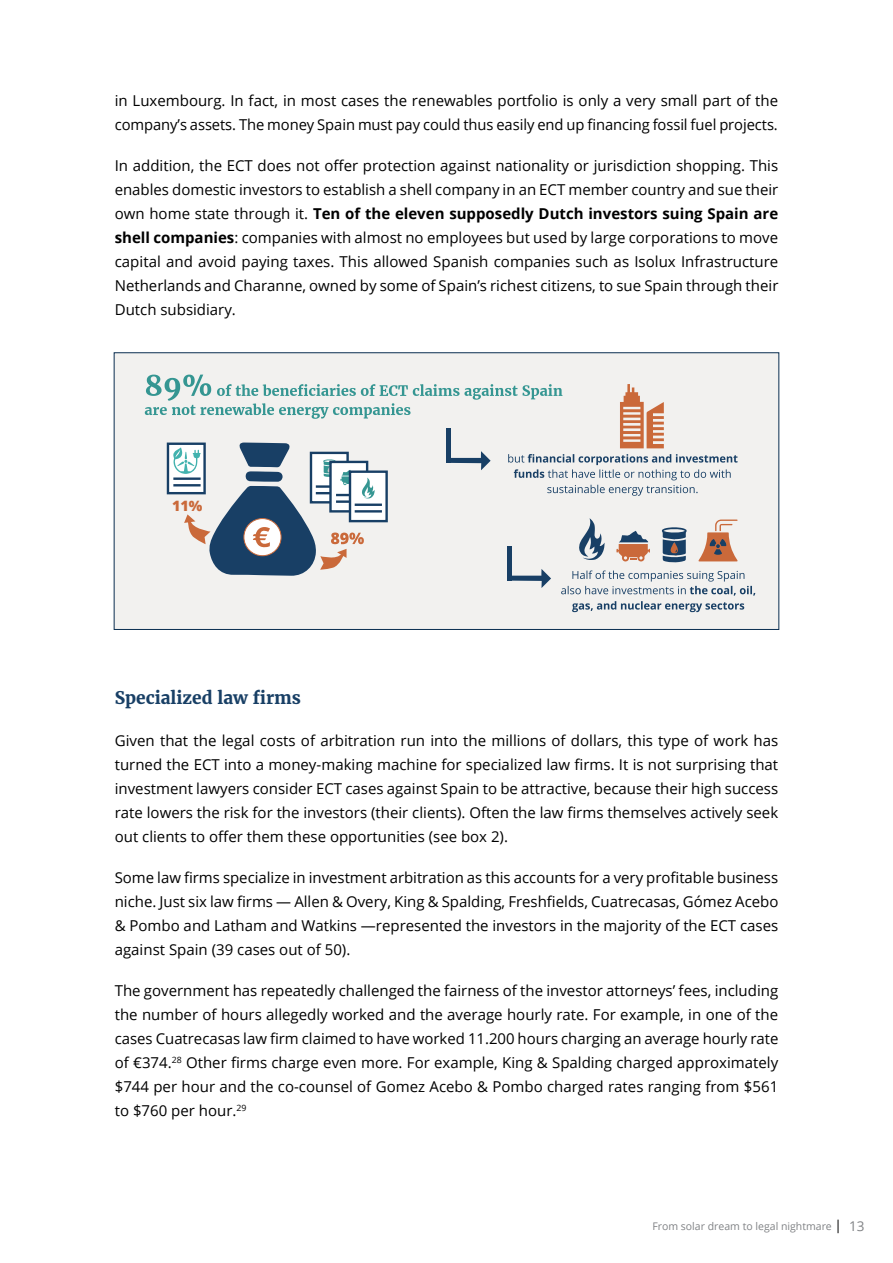
<style>
.page{position:relative;width:893px;height:1263px;background:#fff}
.page>*{position:absolute;margin:0;border:0;box-sizing:border-box;transform-origin:0 0}
.t1{font:700 17.25px "Merriweather";color:#183f65}
.t2{font:15px/24px "Open Sans";color:#000;text-align:justify}
.t3{font:800 14.25px "Open Sans";color:#ca693a}
.t4{font:10.5px "Open Sans";color:#808285}
.s1{font-weight:700}
.s2{font-size:13.5px;color:#000}
.s3{font-size:13.5px}
</style>
<div class="page">
<div style="left:114px;top:352px;width:665px;height:278px;background:#f2f1ef;border:1px solid #0a2e50"></div>
<svg style="left:508px;top:454px;width:229px;height:42px"></svg>
<svg style="left:561px;top:570px;width:194px;height:42px"></svg>
<svg style="left:620px;top:384px;width:44px;height:64px"></svg>
<svg style="left:145px;top:375px;width:417px;height:44px"></svg>
<svg style="left:511px;top:569px;width:40px;height:19px"></svg>
<hr style="left:507px;top:546px;width:4px;height:35px;background:#183f65">
<svg style="left:451px;top:451px;width:40px;height:19px"></svg>
<div style="left:446px;top:428px;width:5px;height:35px;background:#183f65"></div>
<svg style="left:662px;top:527px;width:25px;height:35px"></svg>
<svg style="left:616px;top:531px;width:34px;height:31px"></svg>
<svg style="left:579px;top:518px;width:26px;height:42px"></svg>
<svg style="left:698px;top:519px;width:40px;height:42px"></svg>
<div style="left:349px;top:470px;width:39px;height:52px;background:#fff;border:2px solid #183f65"></div>
<hr style="left:355px;top:510px;width:27px;height:2px;background:#183f65">
<hr style="left:355px;top:503px;width:27px;height:3px;background:#183f65">
<div style="left:167px;top:442px;width:39px;height:52px;background:#fff;border:2px solid #183f65"></div>
<svg style="left:172px;top:442px;width:203px;height:134px"></svg>
<p class="t2" style="left:115px;top:88px;width:665px">in Luxembourg. In fact, in most cases the renewables portfolio is only a very small part of the company’s assets. The money Spain must pay could thus easily end up financing fossil fuel projects.</p>
<p class="t2" style="left:115px;top:153px;width:665px">In addition, the ECT does not offer protection against nationality or jurisdiction shopping. This enables domestic investors to establish a shell company in an ECT member country and sue their own home state through it. <span class="s1">Ten of the eleven supposedly Dutch investors suing Spain are shell companies</span>: companies with almost no employees but used by large corporations to move capital and avoid paying taxes. This allowed Spanish companies such as Isolux Infrastructure Netherlands and Charanne, owned by some of Spain’s richest citizens, to sue Spain through their Dutch subsidiary.</p>
<p class="t3" style="left:172px;top:495px;width:32px">11%</p>
<p class="t1" style="left:115px;top:687px;width:188px">Specialized law firms</p>
<p class="t2" style="left:115px;top:728px;width:665px">Given that the legal costs of arbitration run into the millions of dollars, this type of work has turned the ECT into a money-making machine for specialized law firms. It is not surprising that investment lawyers consider ECT cases against Spain to be attractive, because their high success rate lowers the risk for the investors (their clients). Often the law firms themselves actively seek out clients to offer them these opportunities (see box 2).</p>
<p class="t2" style="left:115px;top:865px;width:665px">Some law firms specialize in investment arbitration as this accounts for a very profitable business niche. Just six law firms — Allen &amp; Overy, King &amp; Spalding, Freshfields, Cuatrecasas, Gómez Acebo &amp; Pombo and Latham and Watkins —represented the investors in the majority of the ECT cases against Spain (39 cases out of 50).</p>
<p class="t2" style="left:115px;top:978px;width:665px">The government has repeatedly challenged the fairness of the investor attorneys’ fees, including the number of hours allegedly worked and the average hourly rate. For example, in one of the cases Cuatrecasas law firm claimed to have worked 11.200 hours charging an average hourly rate of €374.<sup>28</sup> Other firms charge even more. For example, King &amp; Spalding charged approximately $744 per hour and the co-counsel of Gomez Acebo &amp; Pombo charged rates ranging from $561 to $760 per hour.<sup>29</sup></p>
<p class="t4" style="left:652px;top:1218px;width:214px">From solar dream to legal nightmare <span class="s2">|</span> <span class="s3">13</span></p>
</div>
